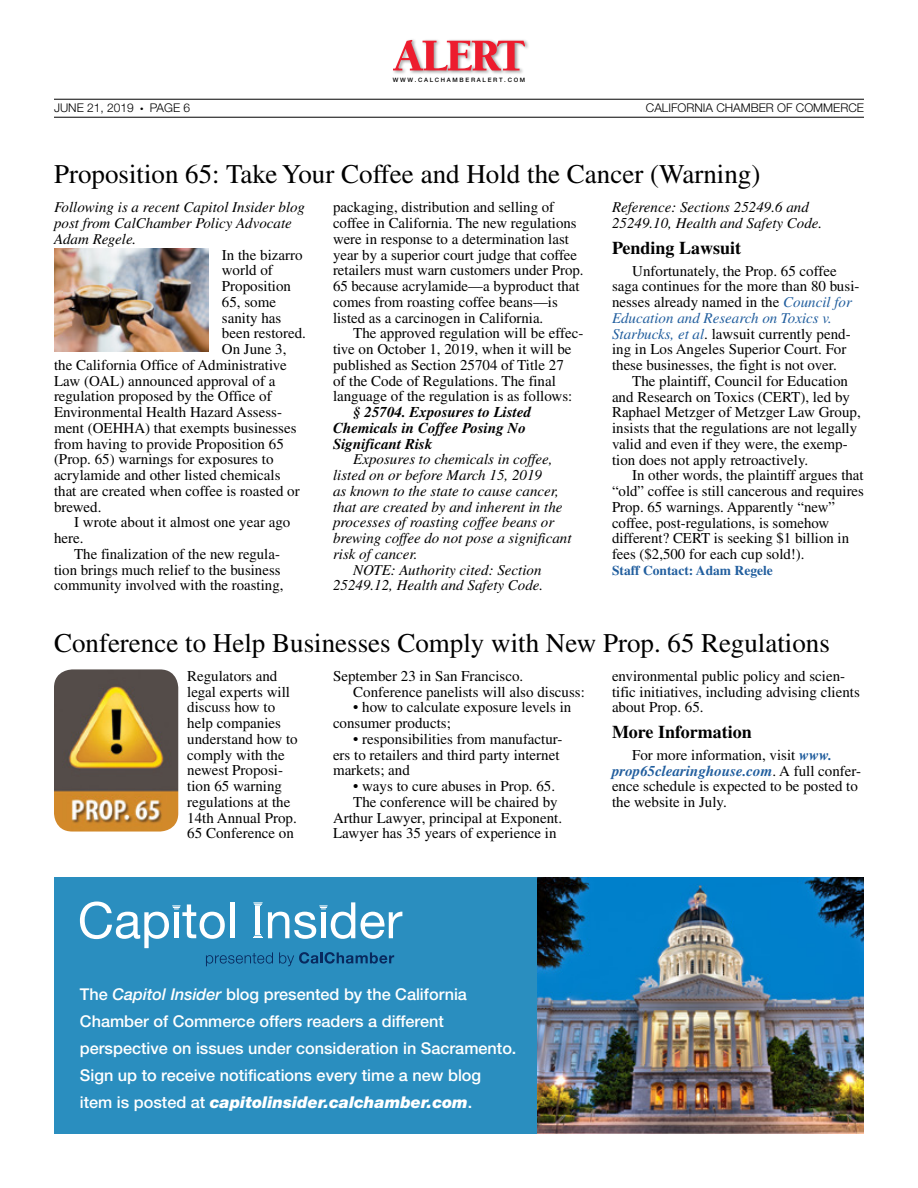
<style>
.page{position:relative;width:918px;height:1188px;background:#fff}
.page>*{position:absolute;margin:0;border:0;box-sizing:border-box;transform-origin:0 0}
._18_18_head{font:27px "Times";color:#000}
.subhead{font:700 18px "Times";color:#000}
.Body{font:500 16.35px/27px "Helvetica Neue LT Std";color:#fff}
.Body-2{font:15px/15.8px "Times";color:#000}
.Body-First{font:15px/15.8px "Times";color:#000}
.Body-3{font:italic 15px/15.8px "Times";color:#000}
.Body-First-2{font:italic 15px/15.8px "Times";color:#000}
.Body-4{font:italic 700 15px/15.8px "Times";color:#000}
.Staff_Contact{font:700 13.5px "Times";color:#215e9e}
.t1{font:300 12px "Helvetica Neue LT Std";color:#000}
.t2{font:500 6px "Helvetica Neue LT Std";letter-spacing:.28em;color:#000}
.s1{font-style:italic;color:#215e9e}
.s2{font-weight:700;font-style:italic;color:#215e9e}
.s3{font-style:italic}
.s4{font-weight:900;font-style:italic}
</style>
<div class="page">
<hr style="left:54px;top:99px;width:810px;height:1px;background:#000">
<hr style="left:54px;top:117px;width:810px;height:1px;background:#000">
<div style="left:392px;top:38px;width:137px;height:37px;background:#000;opacity:.4"></div>
<svg style="left:393px;top:40px;width:133px;height:30px"></svg>
<img style="left:54px;top:248px;width:154px;height:103px">
<img style="left:54px;top:669px;width:124px;height:163px">
<div style="left:54px;top:878px;width:810px;height:256px;background:#2a8ebf"></div>
<img style="left:538px;top:878px;width:326px;height:256px">
<svg style="left:80px;top:902px;width:322px;height:64px"></svg>
<hr style="left:256px;top:907px;width:4px;height:27px;background:#fff">
<p class="t2" style="left:393px;top:77px;width:134px">WWW.CALCHAMBERALERT.COM</p>
<p class="t1" style="left:54px;top:101px;width:81px">JUNE 21, 2019</p>
<p class="t1" style="left:140px;top:101px;width:51px">● PAGE 6</p>
<p class="t1" style="left:646px;top:101px;width:220px">CALIFORNIA CHAMBER OF COMMERCE</p>
<p class="_18_18_head" style="left:54px;top:159px;width:708px">Proposition 65: Take Your Coffee and Hold the Cancer (Warning)</p>
<p class="Body-First-2" style="left:54px;top:199px;width:253px">Following is a recent Capitol Insider blog post from CalChamber Policy Advocate<br>Adam Regele.</p>
<p class="Body-First" style="left:222px;top:247px;width:82px">In the bizarro</p>
<p class="Body-First" style="left:222px;top:262px;width:53px">world of</p>
<p class="Body-First" style="left:222px;top:278px;width:71px">Proposition</p>
<p class="Body-First" style="left:222px;top:294px;width:56px">65, some</p>
<p class="Body-First" style="left:222px;top:310px;width:61px">sanity has</p>
<p class="Body-First" style="left:222px;top:325px;width:86px">been restored.</p>
<p class="Body-First" style="left:222px;top:341px;width:66px">On June 3,</p>
<p class="Body-First" style="left:54px;top:357px;width:234px">the California Office of Administrative</p>
<p class="Body-First" style="left:54px;top:373px;width:223px">Law (OAL) announced approval of a</p>
<p class="Body-First" style="left:54px;top:388px;width:219px">regulation proposed by the Office of</p>
<p class="Body-First" style="left:54px;top:404px;width:230px">Environmental Health Hazard Assess-</p>
<p class="Body-First" style="left:54px;top:420px;width:244px">ment (OEHHA) that exempts businesses</p>
<p class="Body-First" style="left:54px;top:436px;width:231px">from having to provide Proposition 65</p>
<p class="Body-First" style="left:54px;top:451px;width:221px">(Prop. 65) warnings for exposures to</p>
<p class="Body-First" style="left:54px;top:467px;width:228px">acrylamide and other listed chemicals</p>
<p class="Body-First" style="left:54px;top:483px;width:247px">that are created when coffee is roasted or</p>
<p class="Body-First" style="left:54px;top:499px;width:49px">brewed.</p>
<p class="Body-2" style="left:54px;top:514px;width:238px;text-indent:20px">I wrote about it almost one year ago here.</p>
<p class="Body-2" style="left:54px;top:546px;width:231px;text-indent:20px">The finalization of the new regula&shy;tion brings much relief to the business community involved with the roasting,</p>
<p class="Body-3" style="left:612px;top:199px;width:212px">Reference: Sections 25249.6 and<br>25249.10, Health and Safety Code.</p>
<p class="subhead" style="left:612px;top:237px;width:131px">Pending Lawsuit</p>
<p class="Body-2" style="left:612px;top:263px;width:249px;text-indent:20px">Unfortunately, the Prop. 65 coffee saga continues for the more than 80 busi&shy;nesses already named in the <span class="s1">Council for Education and Research on Toxics v.<br>Starbucks, et al</span>. lawsuit currently pend&shy;ing in Los Angeles Superior Court. For these businesses, the fight is not over.</p>
<p class="Body-2" style="left:612px;top:373px;width:250px;text-indent:20px">The plaintiff, Council for Education and Research on Toxics (CERT), led by Raphael Metzger of Metzger Law Group, insists that the regulations are not legally valid and even if they were, the exemp&shy;tion does not apply retroactively.</p>
<p class="Body-2" style="left:612px;top:467px;width:254px;text-indent:20px">In other words, the plaintiff argues that “old” coffee is still cancerous and requires Prop. 65 warnings. Apparently “new” coffee, post-regulations, is somehow different? CERT is seeking $1 billion in fees ($2,500 for each cup sold!).</p>
<p class="Staff_Contact" style="left:612px;top:562px;width:162px">Staff Contact: Adam Regele</p>
<p class="Body-2" style="left:333px;top:199px;width:252px">packaging, distribution and selling of coffee in California. The new regulations were in response to a determination last year by a superior court judge that coffee retailers must warn customers under Prop.<br>65 because acrylamide—a byproduct that comes from roasting coffee beans—is listed as a carcinogen in California.</p>
<p class="Body-2" style="left:333px;top:325px;width:252px;text-indent:20px">The approved regulation will be effec&shy;tive on October 1, 2019, when it will be published as Section 25704 of Title 27<br>of the Code of Regulations. The final language of the regulation is as follows:</p>
<p class="Body-4" style="left:333px;top:404px;width:200px;text-indent:20px">§ 25704. Exposures to Listed<br>Chemicals in Coffee Posing No<br>Significant Risk</p>
<p class="Body-3" style="left:333px;top:451px;width:240px;text-indent:20px">Exposures to chemicals in coffee, listed on or before March 15, 2019<br>as known to the state to cause cancer, that are created by and inherent in the processes of roasting coffee beans or brewing coffee do not pose a significant risk of cancer.</p>
<p class="Body-3" style="left:333px;top:562px;width:212px;text-align:right">NOTE: Authority cited: Section<br>25249.12, Health and Safety Code.</p>
<p class="_18_18_head" style="left:54px;top:627px;width:777px">Conference to Help Businesses Comply with New Prop. 65 Regulations</p>
<p class="Body-First" style="left:187px;top:668px;width:112px">Regulators and legal experts will discuss how to help companies understand how to comply with the newest Proposi&shy;tion 65 warning regulations at the<br>14th Annual Prop.<br>65 Conference on</p>
<p class="Body-First" style="left:333px;top:668px;width:192px">September 23 in San Francisco.</p>
<p class="Body-2" style="left:612px;top:668px;width:249px">environmental public policy and scien&shy;tific initiatives, including advising clients about Prop. 65.</p>
<p class="subhead" style="left:612px;top:721px;width:141px">More Information</p>
<p class="Body-2" style="left:612px;top:747px;width:251px;text-indent:20px">For more information, visit <span class="s2">www. prop65clearinghouse.com</span>. A full confer&shy;ence schedule is expected to be posted to the website in July.</p>
<p class="Body-2" style="left:353px;top:684px;width:233px">Conference panelists will also discuss:</p>
<p class="Body-2" style="left:333px;top:699px;width:240px;text-indent:20px">• how to calculate exposure levels in consumer products;</p>
<p class="Body-2" style="left:333px;top:731px;width:231px;text-indent:20px">• responsibilities from manufactur&shy;ers to retailers and third party internet markets; and</p>
<p class="Body-2" style="left:353px;top:778px;width:203px">• ways to cure abuses in Prop. 65.</p>
<p class="Body-2" style="left:333px;top:794px;width:231px;text-indent:20px">The conference will be chaired by<br>Arthur Lawyer, principal at Exponent.<br>Lawyer has 35 years of experience in</p>
<p class="Body" style="left:80px;top:981px;width:438px">The <span class="s3">Capitol Insider</span> blog presented by the California<br>Chamber of Commerce offers readers a different perspective on issues under consideration in Sacramento.</p>
<p class="Body" style="left:80px;top:1062px;width:403px">Sign up to receive notifications every time a new blog item is posted at <span class="s4">capitolinsider.calchamber.com</span>.</p>
</div>
